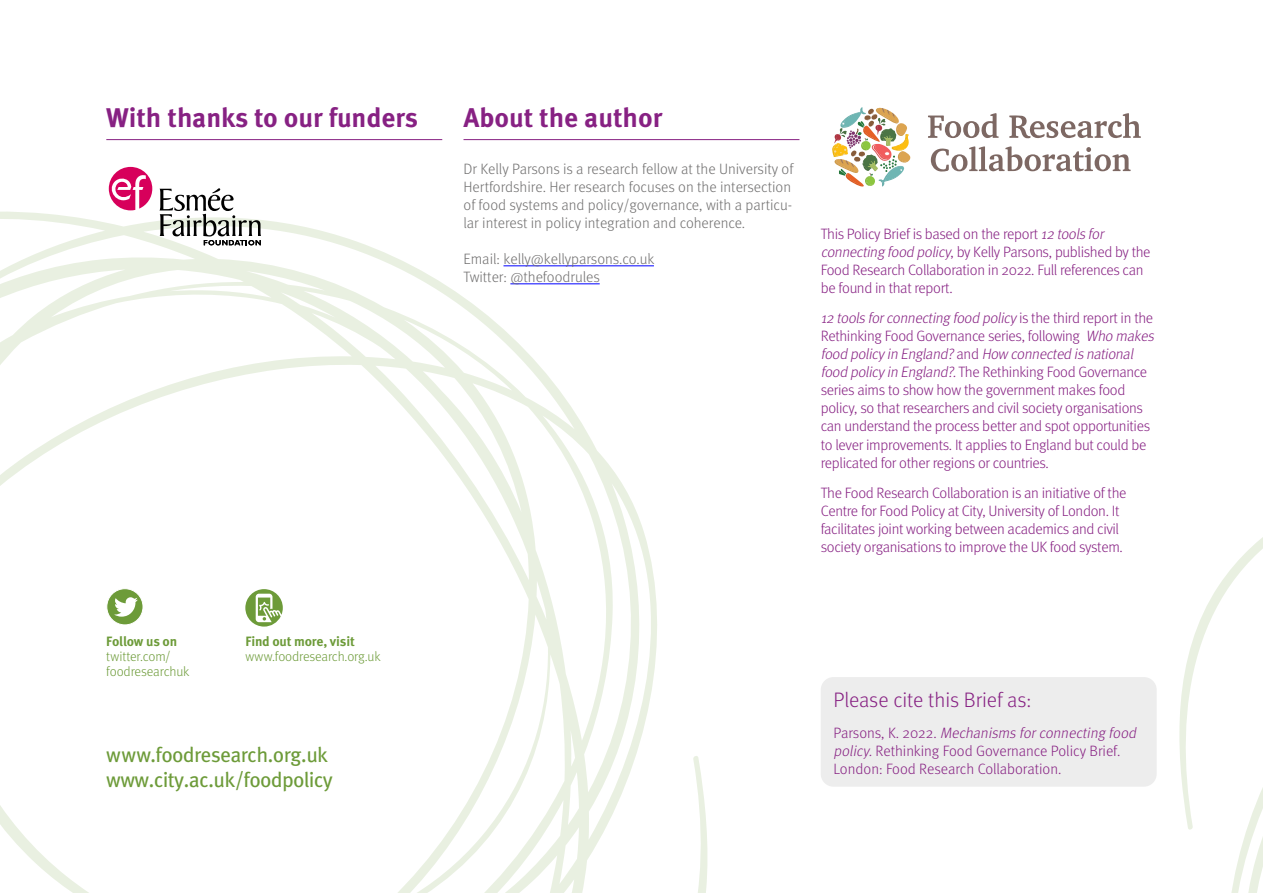
<style>
.page{position:relative;width:1263px;height:893px;background:#fff}
.page>*{position:absolute;margin:0;border:0;box-sizing:border-box;transform-origin:0 0}
.t1{font:700 27px "Meta OT";color:#872183}
.t2{font:21px/25.2px "Meta OT";letter-spacing:-.035em;color:#6d9b39}
.t3{font:300 21px "Meta OT";color:#872183}
.t4{font:300 15px/18px "Meta OT";letter-spacing:-.02em;color:#872183}
.t5{font:300 15px/18px "Meta OT";color:#706f6f}
.t6{font:300 15px/18px "Meta OT";color:#872183}
.t7{font:300 13.5px/15px "Meta OT";letter-spacing:-.01em;color:#6d9b39}
.t8{font:700 13.5px "Meta OT";letter-spacing:-.015em;color:#6d9b39}
.s1{font-style:italic}
</style>
<div class="page">
<svg style="left:0;top:212px;width:707px;height:681px"></svg>
<svg style="left:1179px;top:537px;width:84px;height:356px"></svg>
<svg style="left:245px;top:589px;width:38px;height:38px"></svg>
<div style="left:107px;top:589px;width:36px;height:36px;background:#6d9b39;border-radius:50%"></div>
<div style="left:106px;top:588px;width:38px;height:37px;border:1px solid #fff;border-radius:50%"></div>
<svg style="left:114px;top:597px;width:24px;height:20px"></svg>
<hr style="left:106px;top:139px;width:336px;height:1px;background:#872183">
<hr style="left:463px;top:139px;width:336px;height:1px;background:#872183">
<hr style="left:503px;top:266px;width:151px;height:1px;background:#00f">
<hr style="left:510px;top:284px;width:90px;height:1px;background:#00f">
<div style="left:821px;top:677px;width:336px;height:110px;background:#ededed;border-radius:13px"></div>
<svg style="left:108px;top:167px;width:44px;height:43px"></svg>
<svg style="left:159px;top:188px;width:102px;height:57px"></svg>
<svg style="left:928px;top:113px;width:71px;height:25px"></svg>
<svg style="left:930px;top:146px;width:201px;height:26px"></svg>
<svg style="left:1009px;top:113px;width:132px;height:26px"></svg>
<img style="left:832px;top:107px;width:79px;height:80px">
<h1 class="t1" style="left:106px;top:100px;width:313px">With thanks to our funders</h1>
<h1 class="t1" style="left:463px;top:100px;width:200px">About the author</h1>
<p class="t5" style="left:463px;top:161px;width:331px">Dr Kelly Parsons is a research fellow at the University of Hertfordshire. Her research focuses on the intersection of food systems and policy/governance, with a particu&shy;lar interest in policy integration and coherence.</p>
<p class="t5" style="left:463px;top:251px;width:192px">Email: kelly@kellyparsons.co.uk<br>Twitter: @thefoodrules</p>
<p class="t4" style="left:821px;top:226px;width:331px">This Policy Brief is based on the report <span class="s1">12 toolsfor connecting food policy</span>, by Kelly Parsons, published by the Food Research Collaboration in 2022. Full references can be found in that report.</p>
<p class="t4" style="left:821px;top:310px;width:338px"><span class="s1">12 toolsforconnecting food policy</span>i s t h e t h i rd re p o rt i n t h e Rethinking Food Governance series, following <span class="s1">Who makes food policyin England?</span>a n d <span class="s1">How connected isnational food policyin England?.</span>The Rethinking Food Governance series aims to show how the government makes food policy, so that researchers and civil society organisations can understand the process better and spot opportunities to lever improvements. It applies to England but could be replicated for other regions or countries.</p>
<p class="t4" style="left:821px;top:484px;width:307px">The Food Research Collaboration is an initiative of the Centre for Food Policy at City, University of London. It facilitates joint working between academics and civil society organisations to improve the UK food system.</p>
<p class="t8" style="left:106px;top:632px;width:72px">Follow us on</p>
<p class="t7" style="left:106px;top:649px;width:85px">twitter.com/ foodresearchuk</p>
<p class="t8" style="left:245px;top:632px;width:111px">Find out more, visit</p>
<p class="t7" style="left:245px;top:649px;width:137px">www.foodresearch.org.uk</p>
<h2 class="t2" style="left:106px;top:742px;width:228px">www.foodresearch.org.uk www.city.ac.uk/foodpolicy</h2>
<h2 class="t3" style="left:833px;top:688px;width:199px">Please cite this Brief as:</h2>
<p class="t6" style="left:833px;top:724px;width:307px">P a rs o n s , K . 2 0 2 2 . <span class="s1">Mechanisms forconnecting food policy.</span>Rethinking Food Governance Policy Brief.<br>London: Food Research Collaboration.</p>
</div>
